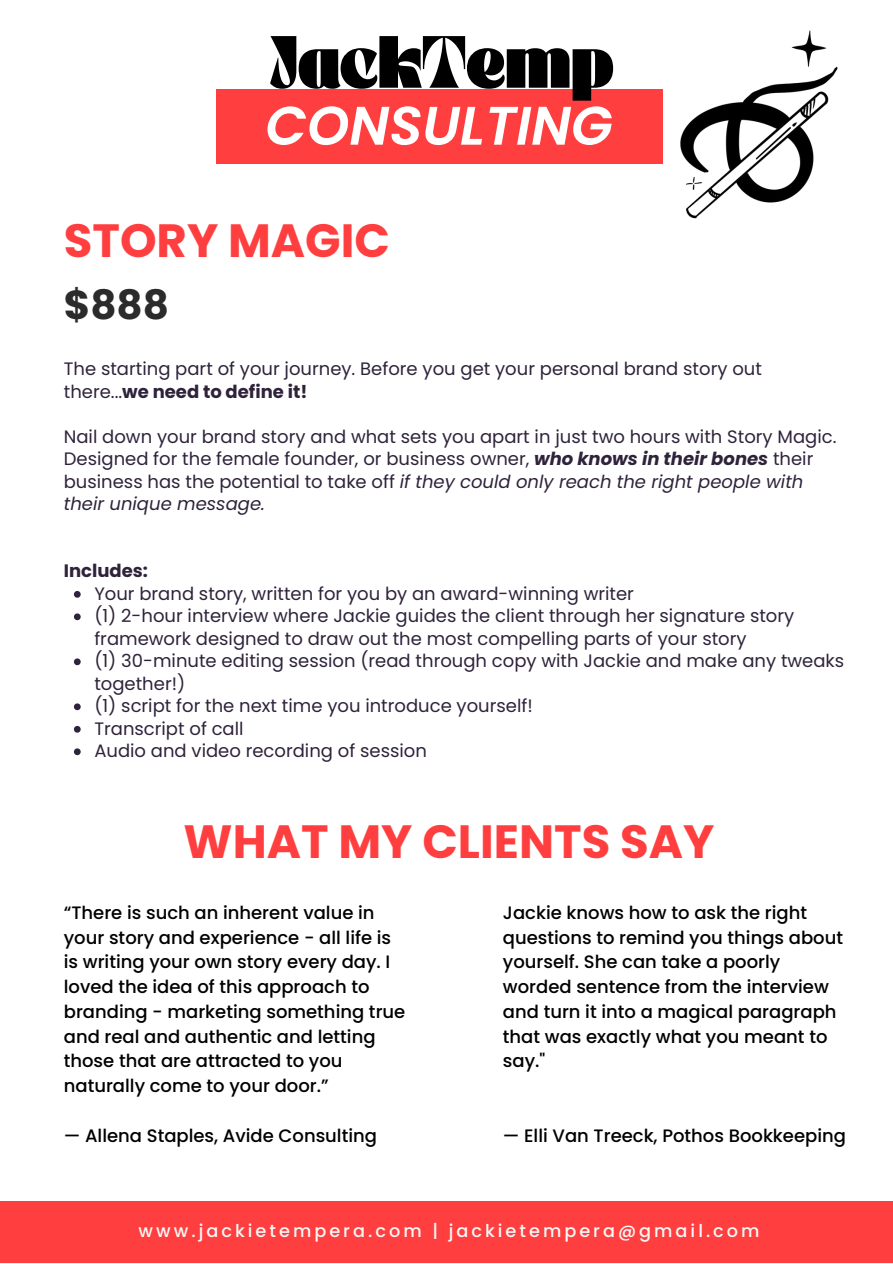
<style>
.page{position:relative;width:893px;height:1264px;background:#fff}
.page>*{position:absolute;margin:0;border:0;box-sizing:border-box;transform-origin:0 0}
.t1{font:italic 600 54.15px "Poppins";color:#fff}
.t2{font:700 51.6px "TANBUSTER";color:#000}
.t3{font:700 46.65px "Poppins";color:#ff3f3f}
.t4{font:700 40.5px "Poppins";color:#2b2b2b}
.t5{font:18px/22.5px "Poppins";color:#2f233b}
.t6{font:500 18px/24.8px "Poppins";color:#000}
.t7{font:700 18px "Poppins";color:#2f233b}
.t8{font:500 17.7px "Poppins";letter-spacing:.17em;color:#f7f7f7}
.s1{font-weight:700}
.s2{font-weight:700;font-style:italic}
.s3{font-style:italic}
</style>
<div class="page">
<div style="left:0;top:1200px;width:892px;height:62px;background:#ff3f3f"></div>
<div style="left:216px;top:89px;width:446px;height:74px;background:#ff3f3f"></div>
<svg style="left:74px;top:591px;width:7px;height:6px"></svg>
<svg style="left:74px;top:613px;width:7px;height:7px"></svg>
<svg style="left:74px;top:658px;width:7px;height:7px"></svg>
<svg style="left:74px;top:703px;width:7px;height:7px"></svg>
<svg style="left:74px;top:726px;width:7px;height:6px"></svg>
<svg style="left:74px;top:748px;width:7px;height:7px"></svg>
<img style="left:641px;top:30px;width:197px;height:189px">
<p class="t2" style="left:270px;top:34px;width:345px">JackTemp</p>
<p class="t1" style="left:265px;top:88px;width:349px">CONSULTING</p>
<p class="t3" style="left:64px;top:208px;width:328px">STORY MAGIC</p>
<p class="t4" style="left:64px;top:276px;width:107px">$888</p>
<p class="t5" style="left:64px;top:357px;width:699px">The starting part of your journey. Before you get your personal brand story out there...<span class="s1">we need to define it!</span></p>
<p class="t5" style="left:64px;top:425px;width:774px">Nail down your brand story and what sets you apart in just two hours with Story Magic.<br>Designed for the female founder, or business owner, <span class="s2">who knows in their bones</span> their business has the potential to take off <span class="s3">if they could only reach the right people with their unique message.</span></p>
<p class="t7" style="left:64px;top:558px;width:86px">Includes:</p>
<p class="t5" style="left:94px;top:582px;width:541px">Your brand story, written for you by an award-winning writer</p>
<p class="t5" style="left:94px;top:605px;width:701px">(1) 2-hour interview where Jackie guides the client through her signature story framework designed to draw out the most compelling parts of your story</p>
<p class="t5" style="left:94px;top:650px;width:751px">(1) 30-minute editing session (read through copy with Jackie and make any tweaks together!)</p>
<p class="t5" style="left:94px;top:695px;width:440px">(1) script for the next time you introduce yourself!</p>
<p class="t5" style="left:94px;top:717px;width:151px">Transcript of call</p>
<p class="t5" style="left:94px;top:739px;width:334px">Audio and video recording of session</p>
<p class="t3" style="left:184px;top:809px;width:532px">WHAT MY CLIENTS SAY</p>
<p class="t6" style="left:64px;top:900px;width:343px">“There is such an inherent value in your story and experience - all life is is writing your own story every day. I loved the idea of this approach to branding - marketing something true and real and authentic and letting those that are attracted to you naturally come to your door.”</p>
<p class="t6" style="left:64px;top:1122px;width:315px">— Allena Staples, Avide Consulting</p>
<p class="t6" style="left:503px;top:900px;width:342px">Jackie knows how to ask the right questions to remind you things about yourself. She can take a poorly worded sentence from the interview and turn it into a magical paragraph that was exactly what you meant to say."</p>
<p class="t6" style="left:503px;top:1122px;width:344px">— Elli Van Treeck, Pothos Bookkeeping</p>
<p class="t8" style="left:139px;top:1217px;width:622px">www.jackietempera.com | jackietempera@gmail.com</p>
</div>
